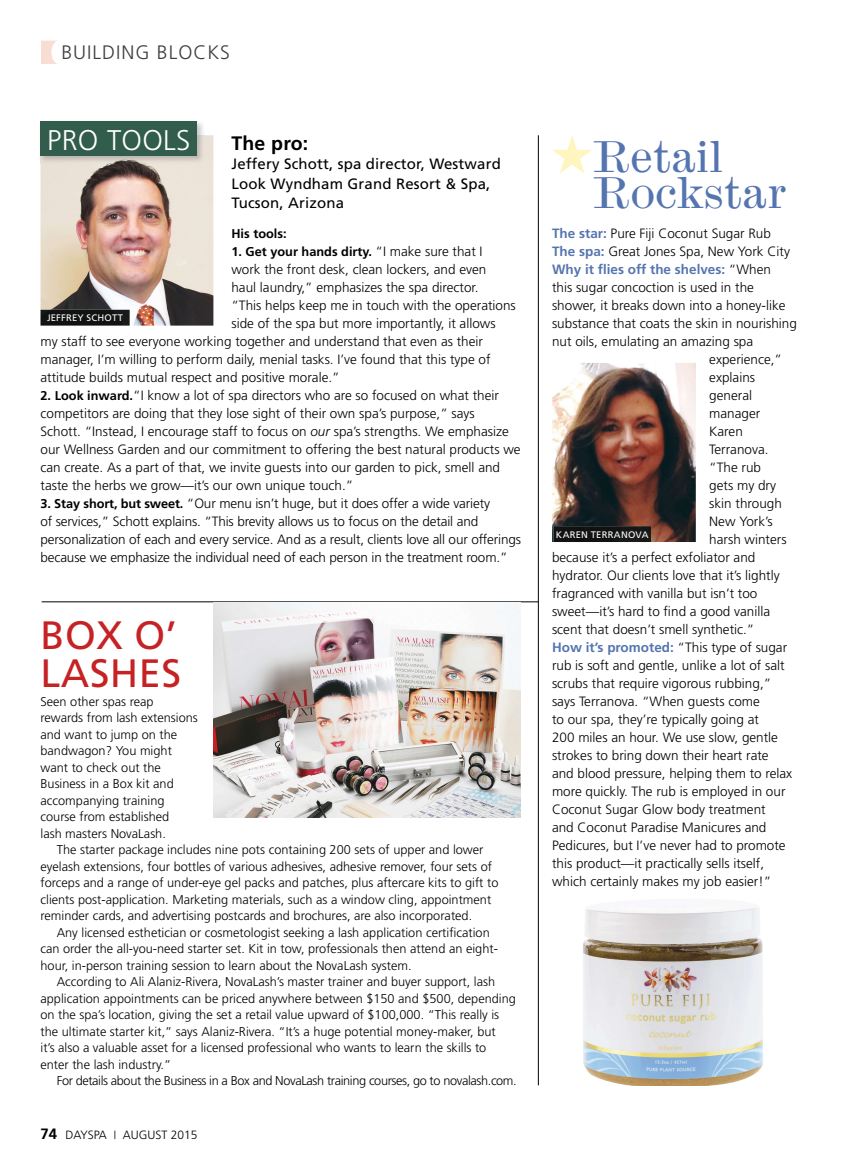
<style>
.page{position:relative;width:851px;height:1161px;background:#fff}
.page>*{position:absolute;margin:0;border:0;box-sizing:border-box;transform-origin:0 0}
.t1{font:expanded 42px/36px "Modern";letter-spacing:-.005em;color:#5575b0}
.t2{font:39.6px/38px "Frutiger";letter-spacing:.01em;color:#c62224}
.t3{font:300 28.5px "Frutiger";letter-spacing:.01em;color:#fff}
.t4{font:300 19.5px "Frutiger";letter-spacing:.05em;color:#3c3d3e}
.t5{font:700 19.5px "Frutiger";letter-spacing:.01em;color:#000}
.t6{font:15px/19.5px "Frutiger";letter-spacing:.01em;color:#000}
.t7{font:300 13.5px/18px "Frutiger";color:#000}
.t8{font:700 13.5px "Frutiger";color:#5575b0}
.t9{font:300 12.75px "Frutiger";color:#000}
.t10{font:300 12.75px "Frutiger";letter-spacing:-.03em;color:#000}
.t11{font:700 12.75px "Frutiger";color:#000}
.t12{font:300 12px "Frutiger";color:#000}
.t13{font:9.45px "Frutiger";letter-spacing:.025em;color:#fafbfb}
.t14{font:9.45px "Frutiger";letter-spacing:.02em;color:#fbfbfb}
.s1{font-weight:300;font-size:13.5px}
.s2{font-weight:700;font-size:12.75px}
.s3{font-style:italic}
.s4{color:#fdfdfd}
.s5{font-weight:700;font-size:15px}
.s6{font-weight:700;color:#5575b0}
.s7{font-weight:300;color:#000}
.s8{color:#fefdfd}
</style>
<div class="page">
<svg style="left:41px;top:41px;width:16px;height:23px"></svg>
<img style="left:583px;top:906px;width:180px;height:179px">
<img style="left:552px;top:363px;width:143px;height:179px">
<img style="left:553px;top:526px;width:98px;height:16px">
<img style="left:556px;top:531px;width:92px;height:7px">
<svg style="left:552px;top:136px;width:40px;height:37px"></svg>
<hr style="left:538px;top:135px;width:1px;height:950px;background:#000">
<hr style="left:42px;top:602px;width:496px;height:1px;background:#000">
<img style="left:213px;top:602px;width:307px;height:215px">
<img style="left:40px;top:135px;width:173px;height:191px">
<img style="left:40px;top:121px;width:163px;height:14px">
<img style="left:40px;top:135px;width:165px;height:29px">
<div style="left:40px;top:122px;width:157px;height:34px;background:#325c4c"></div>
<img style="left:40px;top:310px;width:90px;height:16px">
<img style="left:47px;top:315px;width:76px;height:6px">
<p class="t4" style="left:61px;top:45px;width:170px">BUILDING BLOCKS</p>
<p class="t3" style="left:47px;top:128px;width:145px">PRO TOOLS</p>
<p class="t5" style="left:231px;top:135px;width:78px">The pro:</p>
<p class="t6" style="left:231px;top:156px;width:271px">Jeffery Schott, spa director, Westward<br>Look Wyndham Grand Resort &amp; Spa,<br>Tucson, Arizona</p>
<p class="t11" style="left:231px;top:228px;width:57px">His tools:</p>
<p class="t11" style="left:231px;top:246px;width:253px">1. Get your hands dirty. <span class="s1">“I make sure that I</span></p>
<p class="t7" style="left:231px;top:261px;width:256px">work the front desk, clean lockers, and even</p>
<p class="t7" style="left:231px;top:279px;width:249px">haul laundry,” emphasizes the spa director.</p>
<p class="t7" style="left:231px;top:297px;width:286px">“This helps keep me in touch with the operations</p>
<p class="t7" style="left:231px;top:315px;width:266px">side of the spa but more importantly, it allows</p>
<p class="t7" style="left:40px;top:333px;width:444px">my staff to see everyone working together and understand that even as their</p>
<p class="t7" style="left:40px;top:351px;width:451px">manager, I’m willing to perform daily, menial tasks. I’ve found that this type of</p>
<p class="t7" style="left:40px;top:369px;width:301px">attitude builds mutual respect and positive morale.”</p>
<p class="t7" style="left:40px;top:387px;width:481px"><span class="s2">2. Look inward.</span>“I know a lot of spa directors who are so focused on what their competitors are doing that they lose sight of their own spa’s purpose,” says<br>Schott. “Instead, I encourage staff to focus on <span class="s3">our</span> spa’s strengths. We emphasize our Wellness Garden and our commitment to offering the best natural products we can create. As a part of that, we invite guests into our garden to pick, smell and taste the herbs we grow—it’s our own unique touch.”</p>
<p class="t7" style="left:40px;top:495px;width:482px"><span class="s2">3. Stay short, but sweet.</span> “Our menu isn’t huge, but it does offer a wide variety<br>of services,” Schott explains. “This brevity allows us to focus on the detail and personalization of each and every service. And as a result, clients love all our offerings because we emphasize the individual need of each person in the treatment room.”</p>
<p class="t14" style="left:47px;top:314px;width:78px">JEFFREY SCHO<span class="s4">TT</span></p>
<p class="t2" style="left:40px;top:619px;width:142px">BOX O’<br>LASHES</p>
<p class="t9" style="left:40px;top:696px;width:115px">Seen other spas reap</p>
<p class="t9" style="left:40px;top:713px;width:159px">rewards from lash extensions</p>
<p class="t9" style="left:40px;top:729px;width:138px">and want to jump on the</p>
<p class="t9" style="left:40px;top:746px;width:133px">bandwagon? You might</p>
<p class="t9" style="left:40px;top:762px;width:122px">want to check out the</p>
<p class="t9" style="left:40px;top:779px;width:135px">Business in a Box kit and</p>
<p class="t9" style="left:40px;top:795px;width:125px">accompanying training</p>
<p class="t9" style="left:40px;top:812px;width:130px">course from established</p>
<p class="t9" style="left:40px;top:828px;width:127px">lash masters NovaLash.</p>
<p class="t9" style="left:57px;top:845px;width:428px">The starter package includes nine pots containing 200 sets of upper and lower</p>
<p class="t9" style="left:40px;top:861px;width:453px">eyelash extensions, four bottles of various adhesives, adhesive remover, four sets of</p>
<p class="t9" style="left:40px;top:878px;width:459px">forceps and a range of under-eye gel packs and patches, plus aftercare kits to gift to</p>
<p class="t9" style="left:40px;top:894px;width:452px">clients post-application. Marketing materials, such as a window cling, appointment</p>
<p class="t9" style="left:40px;top:911px;width:433px">reminder cards, and advertising postcards and brochures, are also incorporated.</p>
<p class="t9" style="left:57px;top:927px;width:434px">Any licensed esthetician or cosmetologist seeking a lash application certification</p>
<p class="t9" style="left:40px;top:944px;width:459px">can order the all-you-need starter set. Kit in tow, professionals then attend an eight-</p>
<p class="t9" style="left:40px;top:960px;width:373px">hour, in-person training session to learn about the NovaLash system.</p>
<p class="t9" style="left:57px;top:977px;width:440px">According to Ali Alaniz-Rivera, NovaLash’s master trainer and buyer support, lash</p>
<p class="t9" style="left:40px;top:993px;width:477px">application appointments can be priced anywhere between $150 and $500, depending</p>
<p class="t9" style="left:40px;top:1010px;width:460px">on the spa’s location, giving the set a retail value upward of $100,000. “This really is</p>
<p class="t9" style="left:40px;top:1026px;width:456px">the ultimate starter kit,” says Alaniz-Rivera. “It’s a huge potential money-maker, but</p>
<p class="t9" style="left:40px;top:1043px;width:447px">it’s also a valuable asset for a licensed professional who wants to learn the skills to</p>
<p class="t9" style="left:40px;top:1059px;width:132px">enter the lash industry.”</p>
<p class="t10" style="left:57px;top:1076px;width:461px">For details about the Business in a Box and NovaLash training courses, go to novalash.com.</p>
<p class="t12" style="left:40px;top:1130px;width:158px"><span class="s5">74</span> DAYSPA <sup>|</sup> AUGUST 2015</p>
<p class="t1" style="left:592px;top:140px;width:196px">Retail<br>Rockstar</p>
<p class="t7" style="left:552px;top:225px;width:220px"><span class="s6">The star:</span> Pure Fiji Coconut Sugar Rub</p>
<p class="t7" style="left:552px;top:243px;width:239px"><span class="s6">The spa:</span> Great Jones Spa, New York City</p>
<p class="t8" style="left:552px;top:264px;width:220px">Why it flies off the shelves: <span class="s7">“When</span></p>
<p class="t7" style="left:552px;top:279px;width:203px">this sugar concoction is used in the</p>
<p class="t7" style="left:552px;top:297px;width:235px">shower, it breaks down into a honey-like</p>
<p class="t7" style="left:552px;top:315px;width:246px">substance that coats the skin in nourishing</p>
<p class="t7" style="left:552px;top:333px;width:203px">nut oils, emulating an amazing spa</p>
<p class="t7" style="left:709px;top:351px;width:74px">experience,”</p>
<p class="t7" style="left:709px;top:369px;width:47px">explains</p>
<p class="t7" style="left:709px;top:387px;width:44px">general</p>
<p class="t7" style="left:709px;top:405px;width:53px">manager</p>
<p class="t7" style="left:709px;top:423px;width:35px">Karen</p>
<p class="t7" style="left:709px;top:441px;width:61px">Terranova.</p>
<p class="t7" style="left:709px;top:459px;width:53px">“The rub</p>
<p class="t7" style="left:709px;top:477px;width:68px">gets my dry</p>
<p class="t7" style="left:709px;top:495px;width:74px">skin through</p>
<p class="t7" style="left:709px;top:513px;width:65px">New York’s</p>
<p class="t7" style="left:709px;top:531px;width:79px">harsh winters</p>
<p class="t7" style="left:552px;top:549px;width:205px">because it’s a perfect exfoliator and</p>
<p class="t7" style="left:552px;top:567px;width:229px">hydrator. Our clients love that it’s lightly</p>
<p class="t7" style="left:552px;top:585px;width:207px">fragranced with vanilla but isn’t too</p>
<p class="t7" style="left:552px;top:603px;width:220px">sweet—it’s hard to find a good vanilla</p>
<p class="t7" style="left:552px;top:621px;width:204px">scent that doesn’t smell synthetic.”</p>
<p class="t8" style="left:552px;top:642px;width:237px">How it’s promoted: <span class="s7">“This type of sugar</span></p>
<p class="t7" style="left:552px;top:657px;width:234px">rub is soft and gentle, unlike a lot of salt</p>
<p class="t7" style="left:552px;top:675px;width:221px">scrubs that require vigorous rubbing,”</p>
<p class="t7" style="left:552px;top:693px;width:209px">says Terranova. “When guests come</p>
<p class="t7" style="left:552px;top:711px;width:208px">to our spa, they’re typically going at</p>
<p class="t7" style="left:552px;top:729px;width:227px">200 miles an hour. We use slow, gentle</p>
<p class="t7" style="left:552px;top:747px;width:218px">strokes to bring down their heart rate</p>
<p class="t7" style="left:552px;top:765px;width:242px">and blood pressure, helping them to relax</p>
<p class="t7" style="left:552px;top:783px;width:235px">more quickly. The rub is employed in our</p>
<p class="t7" style="left:552px;top:801px;width:215px">Coconut Sugar Glow body treatment</p>
<p class="t7" style="left:552px;top:819px;width:216px">and Coconut Paradise Manicures and</p>
<p class="t7" style="left:552px;top:837px;width:235px">Pedicures, but I’ve never had to promote</p>
<p class="t7" style="left:552px;top:855px;width:213px">this product—it practically sells itself,</p>
<p class="t7" style="left:552px;top:873px;width:220px">which certainly makes my job easier!”</p>
<p class="t13" style="left:556px;top:531px;width:94px">KAREN TERRAN<span class="s8">OVA</span></p>
</div>
